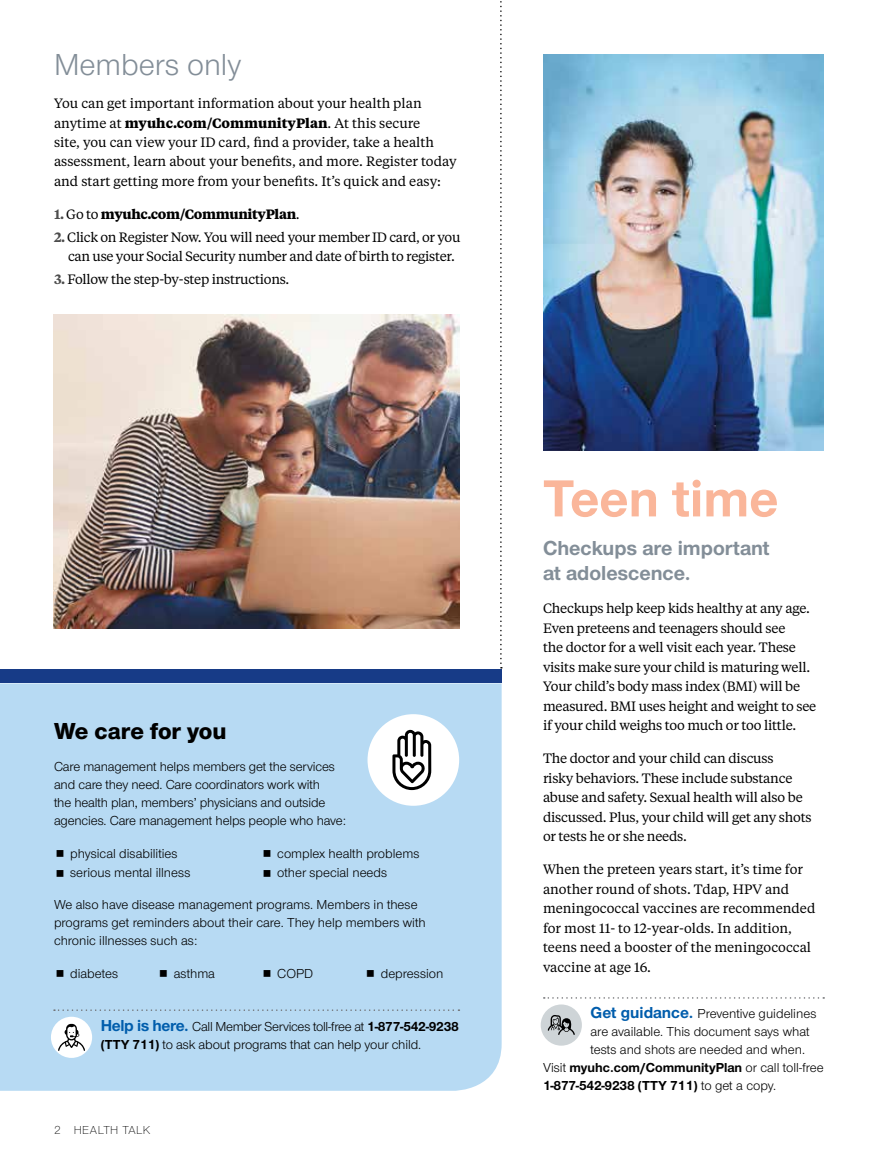
<style>
.page{position:relative;width:878px;height:1161px;background:#fff}
.page>*{position:absolute;margin:0;border:0;box-sizing:border-box;transform-origin:0 0}
.t1{font:700 54px "UHC Sans";color:#fab69a}
.t2{font:31.5px "UHC Sans";color:#838e98}
.t3{font:800 24px "UHC Sans";color:#000}
.t4{font:700 21px/25.2px "UHC Sans";color:#838e98}
.t5{font:13.5px/19.5px "UHC Serif Text";letter-spacing:-.015em;color:#000}
.t6{font:13.5px/18px "UHC Sans";letter-spacing:-.005em;color:#000}
.t7{font:700 13.5px "UHC Sans";color:#000}
.t8{font:700 13.5px "UHC Sans";letter-spacing:-.02em;color:#000}
.t9{font:700 13.5px "UHC Serif Text";letter-spacing:-.025em;color:#000}
.t10{font:300 12px "UHC Sans";letter-spacing:.04em;color:#000}
.s1{font-weight:700}
.s2{font-weight:600;color:#4d4d4d}
.s3{font-weight:400}
.s4{font-weight:700;font-size:16.5px;color:#005dac}
</style>
<div class="page">
<div style="left:0;top:683px;width:501px;height:408px;background:#b7daf3"></div>
<div style="left:0;top:669px;width:501px;height:14px;background:#173b87"></div>
<div style="left:367px;top:714px;width:92px;height:92px;background:#fff;border-radius:50%"></div>
<svg style="left:392px;top:730px;width:39px;height:60px"></svg>
<svg style="left:500px;top:1px;width:2px;height:668px"></svg>
<img style="left:543px;top:54px;width:281px;height:396px">
<img style="left:53px;top:315px;width:406px;height:313px">
<svg style="left:543px;top:997px;width:281px;height:2px"></svg>
<div style="left:540px;top:1004px;width:42px;height:42px;background:#ced4d7;border-radius:50%"></div>
<svg style="left:547px;top:1015px;width:28px;height:20px"></svg>
<svg style="left:54px;top:1009px;width:405px;height:2px"></svg>
<div style="left:51px;top:1017px;width:41px;height:41px;background:#fff;border-radius:50%"></div>
<svg style="left:58px;top:1024px;width:27px;height:27px"></svg>
<svg style="left:57px;top:850px;width:6px;height:7px"></svg>
<svg style="left:57px;top:870px;width:6px;height:6px"></svg>
<svg style="left:264px;top:850px;width:6px;height:7px"></svg>
<svg style="left:264px;top:870px;width:6px;height:6px"></svg>
<svg style="left:57px;top:970px;width:6px;height:7px"></svg>
<svg style="left:160px;top:970px;width:7px;height:7px"></svg>
<svg style="left:264px;top:970px;width:6px;height:7px"></svg>
<svg style="left:367px;top:970px;width:7px;height:7px"></svg>
<h2 class="t2" style="left:54px;top:44px;width:189px">Members only</h2>
<p class="t5" style="left:54px;top:93px;width:404px">You can get important information about your health plan anytime at <span class="s1">myuhc.com/CommunityPlan</span>. At this secure<br>site, you can view your ID card, find a provider, take a health assessment, learn about your benefits, and more. Register today and start getting more from your benefits. It’s quick and easy:</p>
<p class="t9" style="left:54px;top:205px;width:247px"><span class="s2">1.</span> <span class="s3">Go to</span> myuhc.com/CommunityPlan<span class="s3">.</span></p>
<p class="t5" style="left:68px;top:227px;width:394px;text-indent:-14px"><span class="s2">2.</span> Click on Register Now. You will need your member ID card, or you can use your Social Security number and date of birth to register.</p>
<p class="t5" style="left:54px;top:269px;width:237px"><span class="s2">3.</span> Follow the step-by-step instructions.</p>
<h3 class="t3" style="left:54px;top:715px;width:174px">We care for you</h3>
<p class="t6" style="left:54px;top:757px;width:293px">Care management helps members get the services and care they need. Care coordinators work with<br>the health plan, members’ physicians and outside agencies. Care management helps people who have:</p>
<p class="t6" style="left:70px;top:843px;width:122px;line-height:19.5px">physical disabilities serious mental illness</p>
<p class="t6" style="left:277px;top:843px;width:144px;line-height:19.5px">complex health problems other special needs</p>
<p class="t6" style="left:54px;top:895px;width:373px">We also have disease management programs. Members in these programs get reminders about their care. They help members with chronic illnesses such as:</p>
<p class="t6" style="left:70px;top:964px;width:49px">diabetes</p>
<p class="t6" style="left:174px;top:964px;width:43px">asthma</p>
<p class="t6" style="left:277px;top:964px;width:37px">COPD</p>
<p class="t6" style="left:381px;top:964px;width:64px">depression</p>
<p class="t6" style="left:101px;top:1017px;width:360px"><span class="s4">Help is here.</span> Call Member Services toll-free at <span class="s1">1-877-542-9238 (TTY 711)</span> to ask about programs that can help your child.</p>
<p class="t10" style="left:54px;top:1122px;width:98px">2 HEALTH TALK</p>
<h1 class="t1" style="left:543px;top:462px;width:237px">Teen time</h1>
<h3 class="t4" style="left:543px;top:535px;width:228px">Checkups are important at adolescence.</h3>
<p class="t5" style="left:543px;top:598px;width:275px">Checkups help keep kids healthy at any age.<br>Even preteens and teenagers should see<br>the doctor for a well visit each year. These visits make sure your child is maturing well.<br>Your child’s body mass index (BMI) will be measured. BMI uses height and weight to see if your child weighs too much or too little.</p>
<p class="t5" style="left:543px;top:748px;width:270px">The doctor and your child can discuss<br>risky behaviors. These include substance abuse and safety. Sexual health will also be discussed. Plus, your child will get any shots or tests he or she needs.</p>
<p class="t5" style="left:543px;top:859px;width:274px">When the preteen years start, it’s time for another round of shots. Tdap, HPV and meningococcal vaccines are recommended for most 11- to 12-year-olds. In addition, teens need a booster of the meningococcal vaccine at age 16.</p>
<p class="t6" style="left:590px;top:1004px;width:227px"><span class="s4">Get guidance.</span> Preventive guidelines</p>
<p class="t6" style="left:590px;top:1022px;width:220px">are available. This document says what</p>
<p class="t6" style="left:590px;top:1040px;width:216px">tests and shots are needed and when.</p>
<p class="t7" style="left:543px;top:1059px;width:282px"><span class="s3">Visit</span> myuhc.com/CommunityPlan <span class="s3">or call toll-free</span></p>
<p class="t8" style="left:543px;top:1077px;width:234px">1-877-542-9238 (TTY 711) <span class="s3">to get a copy.</span></p>
</div>
